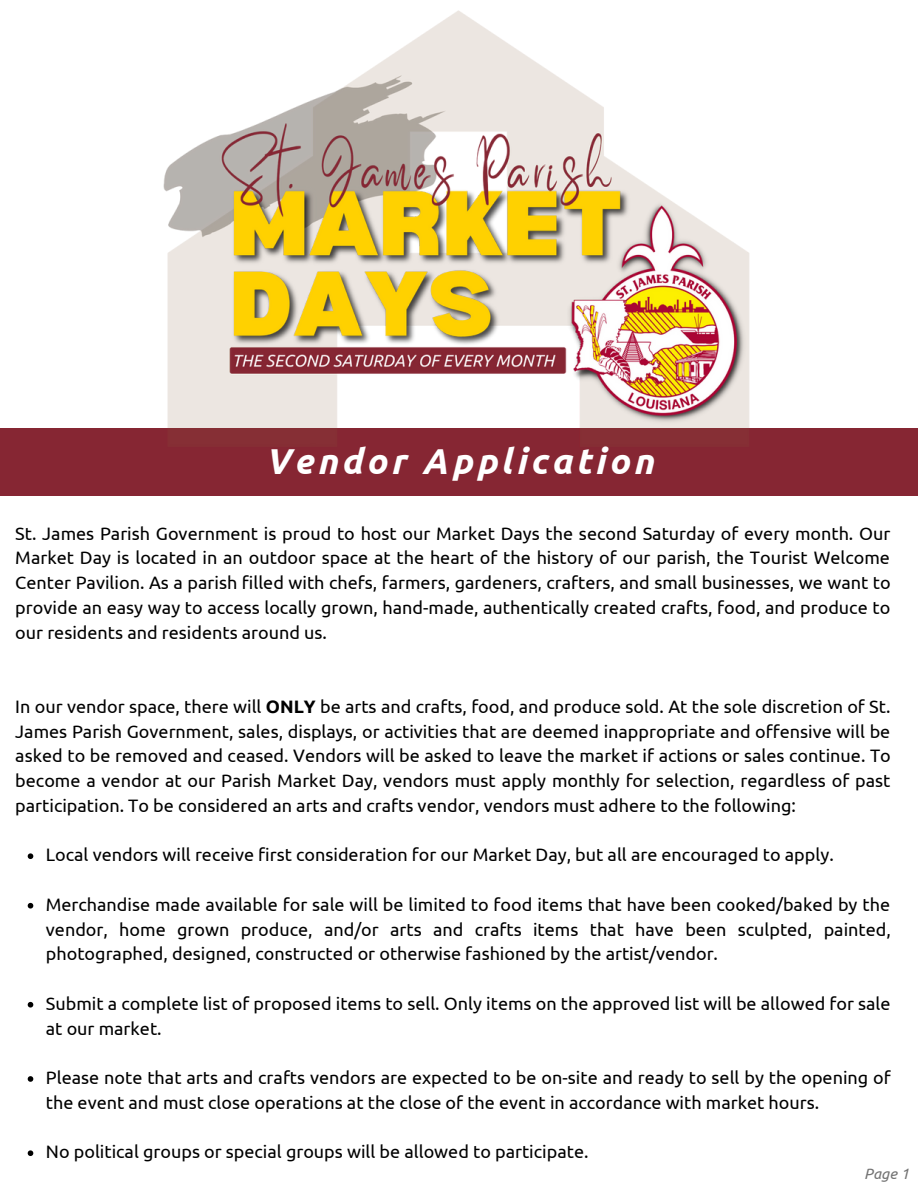
<style>
.page{position:relative;width:918px;height:1188px;background:#fff}
.page>*{position:absolute;margin:0;border:0;box-sizing:border-box;transform-origin:0 0}
.t1{font:italic 700 36px "Ubuntu";letter-spacing:.105em;color:#fff}
.t2{font:18px/24.8px "Ubuntu";color:#000;text-align:justify}
.t3{font:italic 15px "Ubuntu";color:#737373}
.s1{font-weight:700}
</style>
<div class="page">
<div style="left:0;top:428px;width:918px;height:68px;background:#862633"></div>
<img style="left:164px;top:10px;width:586px;height:418px">
<svg style="left:28px;top:853px;width:5px;height:6px"></svg>
<svg style="left:28px;top:903px;width:5px;height:6px"></svg>
<svg style="left:28px;top:1002px;width:5px;height:6px"></svg>
<svg style="left:28px;top:1076px;width:5px;height:6px"></svg>
<svg style="left:28px;top:1150px;width:5px;height:6px"></svg>
<p class="t1" style="left:265px;top:441px;width:389px">Vendor Application</p>
<p class="t2" style="left:15px;top:520px;width:877px">St. James Parish Government is proud to host our Market Days the second Saturday of every month. Our Market Day is located in an outdoor space at the heart of the history of our parish, the Tourist Welcome Center Pavilion. As a parish filled with chefs, farmers, gardeners, crafters, and small businesses, we want to provide an easy way to access locally grown, hand-made, authentically created crafts, food, and produce to our residents and residents around us.</p>
<p class="t2" style="left:15px;top:694px;width:877px">In our vendor space, there will <span class="s1">ONLY</span> be arts and crafts, food, and produce sold. At the sole discretion of St.<br>James Parish Government, sales, displays, or activities that are deemed inappropriate and offensive will be asked to be removed and ceased. Vendors will be asked to leave the market if actions or sales continue. To become a vendor at our Parish Market Day, vendors must apply monthly for selection, regardless of past participation. To be considered an arts and crafts vendor, vendors must adhere to the following:</p>
<p class="t2" style="left:46px;top:842px;width:789px">Local vendors will receive first consideration for our Market Day, but all are encouraged to apply.</p>
<p class="t2" style="left:46px;top:892px;width:846px">Merchandise made available for sale will be limited to food items that have been cooked/baked by the vendor, home grown produce, and/or arts and crafts items that have been sculpted, painted, photographed, designed, constructed or otherwise fashioned by the artist/vendor.</p>
<p class="t2" style="left:46px;top:991px;width:846px">Submit a complete list of proposed items to sell. Only items on the approved list will be allowed for sale at our market.</p>
<p class="t2" style="left:46px;top:1065px;width:846px">Please note that arts and crafts vendors are expected to be on-site and ready to sell by the opening of the event and must close operations at the close of the event in accordance with market hours.</p>
<p class="t2" style="left:46px;top:1139px;width:544px">No political groups or special groups will be allowed to participate.</p>
<p class="t3" style="left:864px;top:1165px;width:46px">Page 1</p>
</div>
